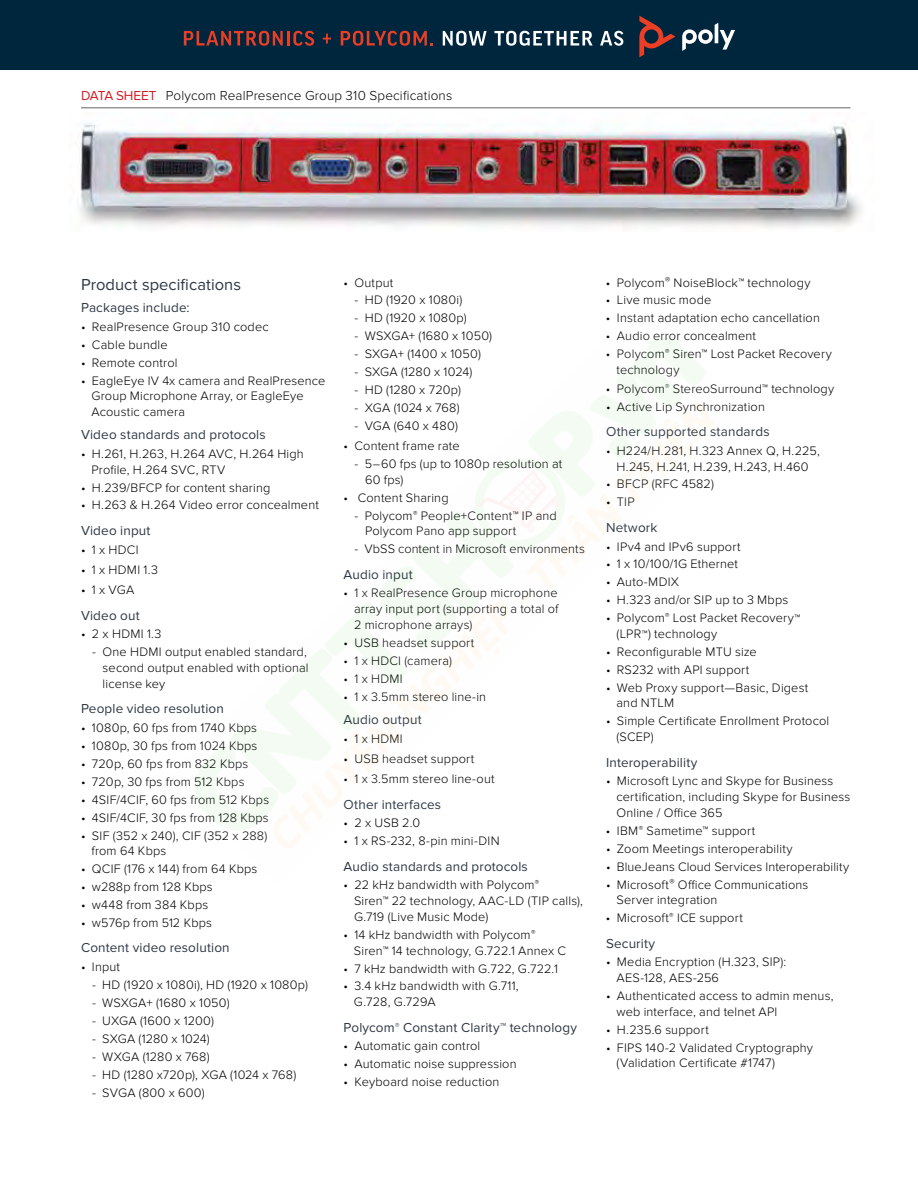
<style>
.page{position:relative;width:918px;height:1188px;background:#fff}
.page>*{position:absolute;margin:0;border:0;box-sizing:border-box;transform-origin:0 0}
.t1{font:16.5px "Proxima Nova";letter-spacing:.005em;color:#2e3844}
.t2{font:13.5px "Proxima Nova";letter-spacing:.015em;color:#2e3844}
.t3{font:300 13.5px "Proxima Nova";letter-spacing:.01em;color:#000}
.t4{font:300 12.75px/15.8px "Proxima Nova";letter-spacing:.015em;color:#000}
.t5{font:300 12.75px "Proxima Nova";letter-spacing:-.005em;color:#000}
.s1{font-weight:400;color:#d21c23}
</style>
<div class="page">
<div style="left:0;top:0;width:918px;height:70px;background:#00263e"></div>
<svg style="left:184px;top:31px;width:99px;height:15px"></svg>
<hr style="left:287px;top:31px;width:3px;height:15px;background:#ea3e25">
<svg style="left:293px;top:31px;width:21px;height:15px"></svg>
<svg style="left:323px;top:34px;width:8px;height:10px"></svg>
<svg style="left:341px;top:31px;width:92px;height:15px"></svg>
<svg style="left:443px;top:31px;width:44px;height:15px"></svg>
<svg style="left:494px;top:31px;width:99px;height:15px"></svg>
<svg style="left:600px;top:31px;width:23px;height:15px"></svg>
<svg style="left:682px;top:23px;width:53px;height:28px"></svg>
<svg style="left:639px;top:16px;width:37px;height:41px"></svg>
<hr style="left:81px;top:108px;width:769px;height:1px;background:#636466">
<img style="left:79px;top:123px;width:782px;height:105px">
<p class="t3" style="left:81px;top:88px;width:373px"><span class="s1">DATA SHEET</span> Polycom RealPresence Group 310 Specifications</p>
<p class="t1" style="left:81px;top:275px;width:162px">Product specifications</p>
<p class="t2" style="left:81px;top:300px;width:110px">Packages include:</p>
<p class="t4" style="left:81px;top:319px;width:189px">• RealPresence Group 310 codec</p>
<p class="t4" style="left:81px;top:337px;width:88px">• Cable bundle</p>
<p class="t4" style="left:81px;top:355px;width:98px">• Remote control</p>
<p class="t4" style="left:92px;top:373px;width:236px;text-indent:-11px">• EagleEye IV 4x camera and RealPresence<br>Group Microphone Array, or EagleEye<br>Acoustic camera</p>
<p class="t2" style="left:81px;top:427px;width:186px">Video standards and protocols</p>
<p class="t4" style="left:92px;top:446px;width:214px;text-indent:-11px">• H.261, H.263, H.264 AVC, H.264 High<br>Profile, H.264 SVC, RTV</p>
<p class="t4" style="left:81px;top:480px;width:191px">• H.239/BFCP for content sharing</p>
<p class="t4" style="left:81px;top:498px;width:239px">• H.263 &amp; H.264 Video error concealment</p>
<p class="t2" style="left:81px;top:523px;width:71px">Video input</p>
<p class="t4" style="left:81px;top:542px;width:59px">• 1 x HDCI</p>
<p class="t4" style="left:81px;top:562px;width:79px">• 1 x HDMI 1.3</p>
<p class="t4" style="left:81px;top:582px;width:55px">• 1 x VGA</p>
<p class="t2" style="left:81px;top:607px;width:60px">Video out</p>
<p class="t4" style="left:81px;top:627px;width:82px">• 2 x HDMI 1.3</p>
<p class="t4" style="left:103px;top:644px;width:208px;text-indent:-11px">- One HDMI output enabled standard, second output enabled with optional license key</p>
<p class="t2" style="left:81px;top:701px;width:144px">People video resolution</p>
<p class="t4" style="left:81px;top:720px;width:178px">• 1080p, 60 fps from 1740 Kbps</p>
<p class="t4" style="left:81px;top:738px;width:178px">• 1080p, 30 fps from 1024 Kbps</p>
<p class="t4" style="left:81px;top:756px;width:169px">• 720p, 60 fps from 832 Kbps</p>
<p class="t4" style="left:81px;top:774px;width:165px">• 720p, 30 fps from 512 Kbps</p>
<p class="t4" style="left:81px;top:792px;width:190px">• 4SIF/4CIF, 60 fps from 512 Kbps</p>
<p class="t4" style="left:81px;top:810px;width:189px">• 4SIF/4CIF, 30 fps from 128 Kbps</p>
<p class="t4" style="left:92px;top:828px;width:177px;text-indent:-11px">• SIF (352 x 240), CIF (352 x 288) from 64 Kbps</p>
<p class="t4" style="left:81px;top:861px;width:178px">• QCIF (176 x 144) from 64 Kbps</p>
<p class="t4" style="left:81px;top:879px;width:133px">• w288p from 128 Kbps</p>
<p class="t4" style="left:81px;top:897px;width:129px">• w448 from 384 Kbps</p>
<p class="t4" style="left:81px;top:915px;width:133px">• w576p from 512 Kbps</p>
<p class="t2" style="left:81px;top:940px;width:150px">Content video resolution</p>
<p class="t4" style="left:81px;top:959px;width:41px">• Input</p>
<p class="t4" style="left:92px;top:977px;width:217px">- HD (1920 x 1080i), HD (1920 x 1080p)</p>
<p class="t4" style="left:92px;top:995px;width:139px">- WSXGA+ (1680 x 1050)</p>
<p class="t4" style="left:92px;top:1013px;width:123px">- UXGA (1600 x 1200)</p>
<p class="t4" style="left:92px;top:1031px;width:119px">- SXGA (1280 x 1024)</p>
<p class="t4" style="left:92px;top:1049px;width:119px">- WXGA (1280 x 768)</p>
<p class="t4" style="left:92px;top:1067px;width:206px">- HD (1280 x720p), XGA (1024 x 768)</p>
<p class="t4" style="left:92px;top:1085px;width:114px">- SVGA (800 x 600)</p>
<p class="t4" style="left:344px;top:275px;width:51px">• Output</p>
<p class="t4" style="left:355px;top:293px;width:109px">- HD (1920 x 1080i)</p>
<p class="t4" style="left:355px;top:310px;width:114px">- HD (1920 x 1080p)</p>
<p class="t4" style="left:355px;top:328px;width:139px">- WSXGA+ (1680 x 1050)</p>
<p class="t4" style="left:355px;top:346px;width:128px">- SXGA+ (1400 x 1050)</p>
<p class="t4" style="left:355px;top:364px;width:119px">- SXGA (1280 x 1024)</p>
<p class="t4" style="left:355px;top:382px;width:108px">- HD (1280 x 720p)</p>
<p class="t5" style="left:355px;top:400px;width:107px">- XGA (1024 x 768)</p>
<p class="t4" style="left:355px;top:418px;width:105px">- VGA (640 x 480)</p>
<p class="t4" style="left:343px;top:438px;width:118px">• Content frame rate</p>
<p class="t4" style="left:365px;top:456px;width:199px;text-indent:-11px">- 5–60 fps (up to 1080p resolution at<br>60 fps)</p>
<p class="t4" style="left:344px;top:490px;width:107px">• Content Sharing</p>
<p class="t4" style="left:365px;top:508px;width:193px;text-indent:-10px">- Polycom<sup>®</sup> People+Content™ IP and<br>Polycom Pano app support</p>
<p class="t4" style="left:355px;top:541px;width:232px">- VbSS content in Microsoft environments</p>
<p class="t2" style="left:344px;top:566px;width:71px">Audio input</p>
<p class="t4" style="left:354px;top:586px;width:206px;text-align:justify;text-indent:-11px">• 1 x RealPresence Group microphone array input port (supporting a total of 2 microphone arrays)</p>
<p class="t4" style="left:344px;top:635px;width:132px">• USB headset support</p>
<p class="t4" style="left:344px;top:653px;width:110px">• 1 x HDCI (camera)</p>
<p class="t4" style="left:344px;top:671px;width:61px">• 1 x HDMI</p>
<p class="t4" style="left:344px;top:689px;width:144px">• 1 x 3.5mm stereo line-in</p>
<p class="t2" style="left:344px;top:712px;width:80px">Audio output</p>
<p class="t4" style="left:344px;top:731px;width:61px">• 1 x HDMI</p>
<p class="t4" style="left:344px;top:751px;width:132px">• USB headset support</p>
<p class="t4" style="left:344px;top:771px;width:153px">• 1 x 3.5mm stereo line-out</p>
<p class="t2" style="left:344px;top:796px;width:99px">Other interfaces</p>
<p class="t4" style="left:344px;top:815px;width:78px">• 2 x USB 2.0</p>
<p class="t4" style="left:344px;top:833px;width:158px">• 1 x RS-232, 8-pin mini-DIN</p>
<p class="t2" style="left:344px;top:858px;width:186px">Audio standards and protocols</p>
<p class="t4" style="left:354px;top:877px;width:231px;text-indent:-11px">• 22 kHz bandwidth with Polycom<sup>®<br></sup>Siren™ 22 technology, AAC-LD (TIP calls),<br>G.719 (Live Music Mode)</p>
<p class="t4" style="left:354px;top:927px;width:214px;text-indent:-10px">• 14 kHz bandwidth with Polycom<sup>®<br></sup>Siren™ 14 technology, G.722.1 Annex C</p>
<p class="t4" style="left:343px;top:961px;width:216px">• 7 kHz bandwidth with G.722, G.722.1</p>
<p class="t4" style="left:354px;top:978px;width:166px;text-indent:-11px">• 3.4 kHz bandwidth with G.711,<br>G.728, G.729A</p>
<p class="t2" style="left:344px;top:1019px;width:235px">Polycom<sup>®</sup> Constant Clarity™ technology</p>
<p class="t4" style="left:344px;top:1038px;width:138px">• Automatic gain control</p>
<p class="t4" style="left:344px;top:1056px;width:175px">• Automatic noise suppression</p>
<p class="t4" style="left:344px;top:1074px;width:157px">• Keyboard noise reduction</p>
<p class="t4" style="left:606px;top:275px;width:206px">• Polycom<sup>®</sup> NoiseBlock™ technology</p>
<p class="t4" style="left:606px;top:292px;width:107px">• Live music mode</p>
<p class="t4" style="left:606px;top:310px;width:215px">• Instant adaptation echo cancellation</p>
<p class="t4" style="left:606px;top:328px;width:152px">• Audio error concealment</p>
<p class="t4" style="left:616px;top:346px;width:217px;text-indent:-11px">• Polycom<sup>®</sup> Siren™ Lost Packet Recovery technology</p>
<p class="t4" style="left:606px;top:381px;width:230px">• Polycom<sup>®</sup> StereoSurround™ technology</p>
<p class="t4" style="left:606px;top:399px;width:160px">• Active Lip Synchronization</p>
<p class="t2" style="left:606px;top:424px;width:165px">Other supported standards</p>
<p class="t4" style="left:606px;top:443px;width:215px;text-align:center">• H224/H.281, H.323 Annex Q, H.225,<br>H.245, H.241, H.239, H.243, H.460</p>
<p class="t4" style="left:606px;top:476px;width:109px">• BFCP (RFC 4582)</p>
<p class="t4" style="left:606px;top:494px;width:30px">• TIP</p>
<p class="t2" style="left:606px;top:520px;width:53px">Network</p>
<p class="t4" style="left:606px;top:539px;width:136px">• IPv4 and IPv6 support</p>
<p class="t4" style="left:606px;top:557px;width:134px">• 1 x 10/100/1G Ethernet</p>
<p class="t4" style="left:606px;top:574px;width:75px">• Auto-MDIX</p>
<p class="t4" style="left:606px;top:592px;width:184px">• H.323 and/or SIP up to 3 Mbps</p>
<p class="t4" style="left:617px;top:610px;width:185px;text-indent:-11px">• Polycom<sup>®</sup> Lost Packet Recovery™ (LPR™) technology</p>
<p class="t4" style="left:606px;top:644px;width:152px">• Reconfigurable MTU size</p>
<p class="t4" style="left:606px;top:662px;width:145px">• RS232 with API support</p>
<p class="t4" style="left:617px;top:680px;width:193px;text-indent:-11px">• Web Proxy support—Basic, Digest and NTLM</p>
<p class="t4" style="left:617px;top:713px;width:214px;text-indent:-11px">• Simple Certificate Enrollment Protocol (SCEP)</p>
<p class="t2" style="left:606px;top:754px;width:93px">Interoperability</p>
<p class="t4" style="left:616px;top:773px;width:235px;text-indent:-10px">• Microsoft Lync and Skype for Business certification, including Skype for Business<br>Online / Office 365</p>
<p class="t4" style="left:606px;top:823px;width:151px">• IBM<sup>®</sup> Sametime™ support</p>
<p class="t4" style="left:606px;top:841px;width:188px">• Zoom Meetings interoperability</p>
<p class="t4" style="left:606px;top:859px;width:245px">• BlueJeans Cloud Services Interoperability</p>
<p class="t4" style="left:617px;top:877px;width:193px;text-indent:-11px">• Microsoft<sup>®</sup> Office Communications<br>Server integration</p>
<p class="t4" style="left:606px;top:910px;width:138px">• Microsoft<sup>®</sup> ICE support</p>
<p class="t2" style="left:606px;top:935px;width:51px">Security</p>
<p class="t4" style="left:617px;top:954px;width:171px;text-indent:-11px">• Media Encryption (H.323, SIP):<br>AES-128, AES-256</p>
<p class="t4" style="left:617px;top:988px;width:219px;text-indent:-11px">• Authenticated access to admin menus, web interface, and telnet API</p>
<p class="t4" style="left:606px;top:1022px;width:104px">• H.235.6 support</p>
<p class="t4" style="left:617px;top:1040px;width:198px;text-indent:-11px">• FIPS 140-2 Validated Cryptography (Validation Certificate #1747)</p>
</div>
